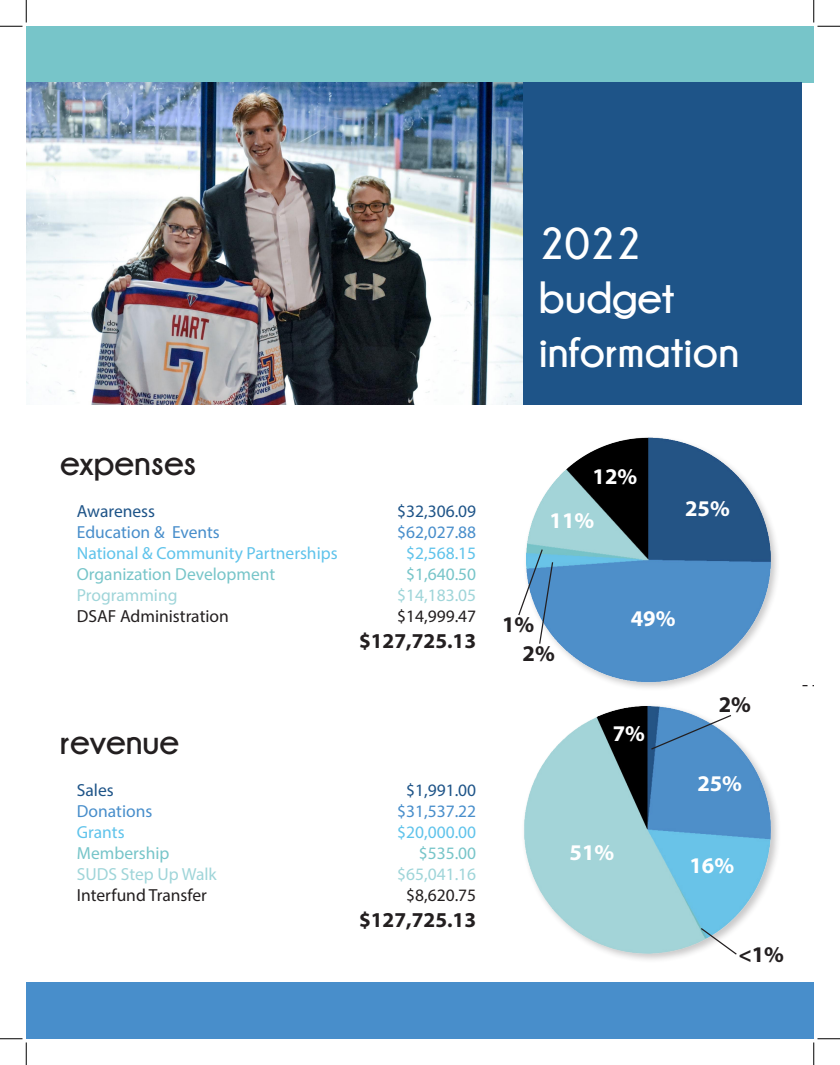
<style>
.page{position:relative;width:840px;height:1065px;background:#fff}
.page>*{position:absolute;margin:0;border:0;box-sizing:border-box;transform-origin:0 0}
.t1{font:700 45px "Champagne&Limousines";color:#fff}
.t2{font:700 36.25px "Champagne&Limousines";color:#231f20}
.t3{font:700 22.5px "Myriad Pro";color:#fff}
.t4{font:700 22.5px "Myriad Pro";color:#231f20}
.t5{font:700 21.25px "Myriad Pro";color:#231f20}
.t6{font:17.5px "Myriad Pro";color:#5fc3eb}
.t7{font:17.5px "Myriad Pro";color:#231f20}
.t8{font:17.5px "Myriad Pro";color:#77c5c9}
.t9{font:17.5px "Myriad Pro";color:#488ecb}
.t10{font:17.5px "Myriad Pro";color:#9fd5d9}
.t11{font:17.5px "Myriad Pro";color:#1e5488}
</style>
<div class="page">
<div style="left:26px;top:26px;width:788px;height:56px;background:#77c5c9"></div>
<div style="left:38px;top:82px;width:764px;height:323px;background:#1e5488"></div>
<div style="left:26px;top:982px;width:788px;height:57px;background:#488ecb"></div>
<img style="left:526px;top:437px;width:251px;height:249px">
<div style="left:521px;top:703px;width:260px;height:261px;background:#231f20;opacity:.25"></div>
<img style="left:523px;top:703px;width:257px;height:252px">
<img style="left:26px;top:83px;width:497px;height:322px">
<svg style="left:518px;top:548px;width:36px;height:97px"></svg>
<svg style="left:650px;top:714px;width:83px;height:37px;background:#6295c4"></svg>
<svg style="left:700px;top:927px;width:38px;height:29px"></svg>
<svg style="left:0;top:0;width:27px;height:27px"></svg>
<svg style="left:0;top:1039px;width:27px;height:26px"></svg>
<svg style="left:814px;top:0;width:26px;height:27px"></svg>
<svg style="left:814px;top:1039px;width:26px;height:26px"></svg>
<p class="t1" style="left:539px;top:218px;width:104px">2022</p>
<p class="t1" style="left:539px;top:272px;width:137px">budget</p>
<p class="t1" style="left:539px;top:326px;width:202px">information</p>
<p class="t2" style="left:60px;top:443px;width:138px">expenses</p>
<p class="t11" style="left:77px;top:500px;width:80px">Awareness</p>
<p class="t11" style="left:397px;top:500px;width:81px">$32,306.09</p>
<p class="t9" style="left:77px;top:521px;width:145px">Education &amp; Events</p>
<p class="t9" style="left:397px;top:521px;width:81px">$62,027.88</p>
<p class="t6" style="left:77px;top:542px;width:262px">National &amp; Community Partnerships</p>
<p class="t6" style="left:406px;top:542px;width:72px">$2,568.15</p>
<p class="t8" style="left:77px;top:563px;width:200px">Organization Development</p>
<p class="t8" style="left:406px;top:563px;width:72px">$1,640.50</p>
<p class="t10" style="left:77px;top:584px;width:102px">Programming</p>
<p class="t10" style="left:397px;top:584px;width:81px">$14,183.05</p>
<p class="t7" style="left:77px;top:605px;width:154px">DSAF Administration</p>
<p class="t7" style="left:397px;top:605px;width:81px">$14,999.47</p>
<p class="t5" style="left:359px;top:627px;width:119px">$127,725.13</p>
<p class="t2" style="left:60px;top:722px;width:121px">revenue</p>
<p class="t11" style="left:77px;top:779px;width:38px">Sales</p>
<p class="t11" style="left:406px;top:779px;width:72px">$1,991.00</p>
<p class="t9" style="left:77px;top:800px;width:77px">Donations</p>
<p class="t9" style="left:397px;top:800px;width:81px">$31,537.22</p>
<p class="t6" style="left:77px;top:821px;width:49px">Grants</p>
<p class="t6" style="left:397px;top:821px;width:81px">$20,000.00</p>
<p class="t8" style="left:77px;top:842px;width:94px">Membership</p>
<p class="t8" style="left:419px;top:842px;width:59px">$535.00</p>
<p class="t10" style="left:77px;top:863px;width:141px">SUDS Step Up Walk</p>
<p class="t10" style="left:397px;top:863px;width:81px">$65,041.16</p>
<p class="t7" style="left:77px;top:884px;width:132px">Interfund Transfer</p>
<p class="t7" style="left:406px;top:884px;width:72px">$8,620.75</p>
<p class="t5" style="left:359px;top:906px;width:119px">$127,725.13</p>
<p class="t3" style="left:593px;top:462px;width:46px">12%</p>
<p class="t3" style="left:550px;top:506px;width:46px">11%</p>
<p class="t3" style="left:685px;top:494px;width:46px">25%</p>
<p class="t4" style="left:502px;top:610px;width:34px">1%</p>
<p class="t4" style="left:523px;top:638px;width:34px">2%</p>
<p class="t3" style="left:631px;top:604px;width:46px">49%</p>
<p class="t3" style="left:613px;top:719px;width:34px">7%</p>
<p class="t4" style="left:719px;top:690px;width:34px">2%</p>
<p class="t3" style="left:697px;top:769px;width:46px">25%</p>
<p class="t3" style="left:570px;top:838px;width:46px">51%</p>
<p class="t3" style="left:689px;top:850px;width:46px">16%</p>
<p class="t4" style="left:738px;top:940px;width:47px">&lt;1%</p>
</div>
